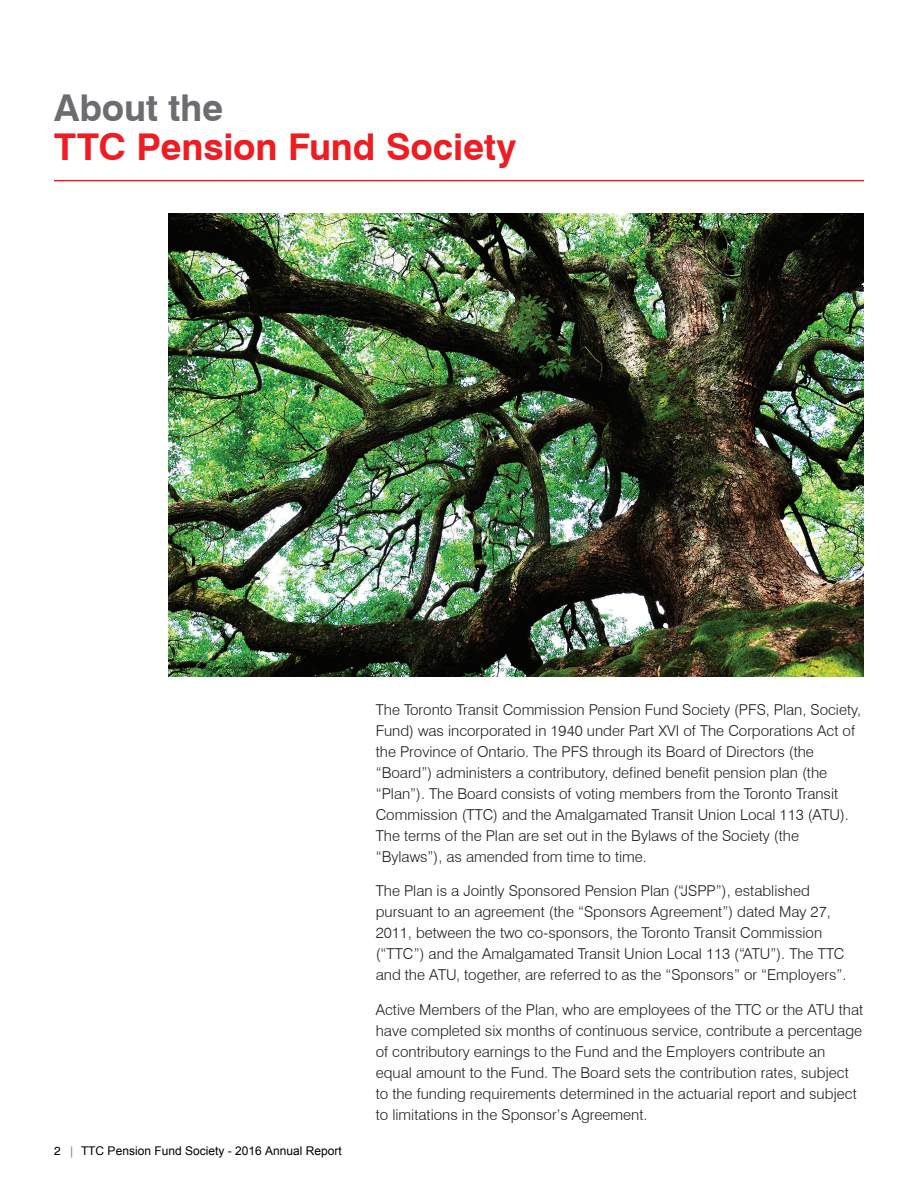
<style>
.page{position:relative;width:918px;height:1188px;background:#fff}
.page>*{position:absolute;margin:0;border:0;box-sizing:border-box;transform-origin:0 0}
.t1{font:700 36.9px/39.2px "Swiss 721 BT";letter-spacing:-.005em;color:#ee1d23}
.t2{font:300 15px/21px "Swiss 721 BT";color:#231f20}
.t3{font:12px "Arial";color:#000}
.s1{color:#6c6d70}
.s2{font-family:"Swis 721 BT"}
.s3{color:#808080}
</style>
<div class="page">
<hr style="left:54px;top:180px;width:810px;height:1px;background:#ee1d23">
<img style="left:169px;top:214px;width:695px;height:462px">
<h2 class="t1" style="left:54px;top:87px;width:464px"><span class="s1">About the<br></span>TTC Pension Fund Society</h2>
<p class="t3" style="left:54px;top:1143px;width:289px"><span class="s2">2</span> <span class="s3">|</span> TTC Pension Fund Society - 2016 Annual Report</p>
<p class="t2" style="left:376px;top:699px;width:487px">The Toronto Transit Commission Pension Fund Society (PFS, Plan, Society, Fund) was incorporated in 1940 under Part XVI of The Corporations Act of the Province of Ontario. The PFS through its Board of Directors (the “Board”) administers a contributory, defined benefit pension plan (the “Plan”). The Board consists of voting members from the Toronto Transit Commission (TTC) and the Amalgamated Transit Union Local 113 (ATU).<br>The terms of the Plan are set out in the Bylaws of the Society (the “Bylaws”), as amended from time to time.</p>
<p class="t2" style="left:376px;top:880px;width:472px">The Plan is a Jointly Sponsored Pension Plan (“JSPP”), established pursuant to an agreement (the “Sponsors Agreement”) dated May 27, 2011, between the two co-sponsors, the Toronto Transit Commission (“TTC”) and the Amalgamated Transit Union Local 113 (“ATU”). The TTC and the ATU, together, are referred to as the “Sponsors” or “Employers”.</p>
<p class="t2" style="left:376px;top:999px;width:489px">Active Members of the Plan, who are employees of the TTC or the ATU that have completed six months of continuous service, contribute a percentage of contributory earnings to the Fund and the Employers contribute an equal amount to the Fund. The Board sets the contribution rates, subject to the funding requirements determined in the actuarial report and subject to limitations in the Sponsor’s Agreement.</p>
</div>
